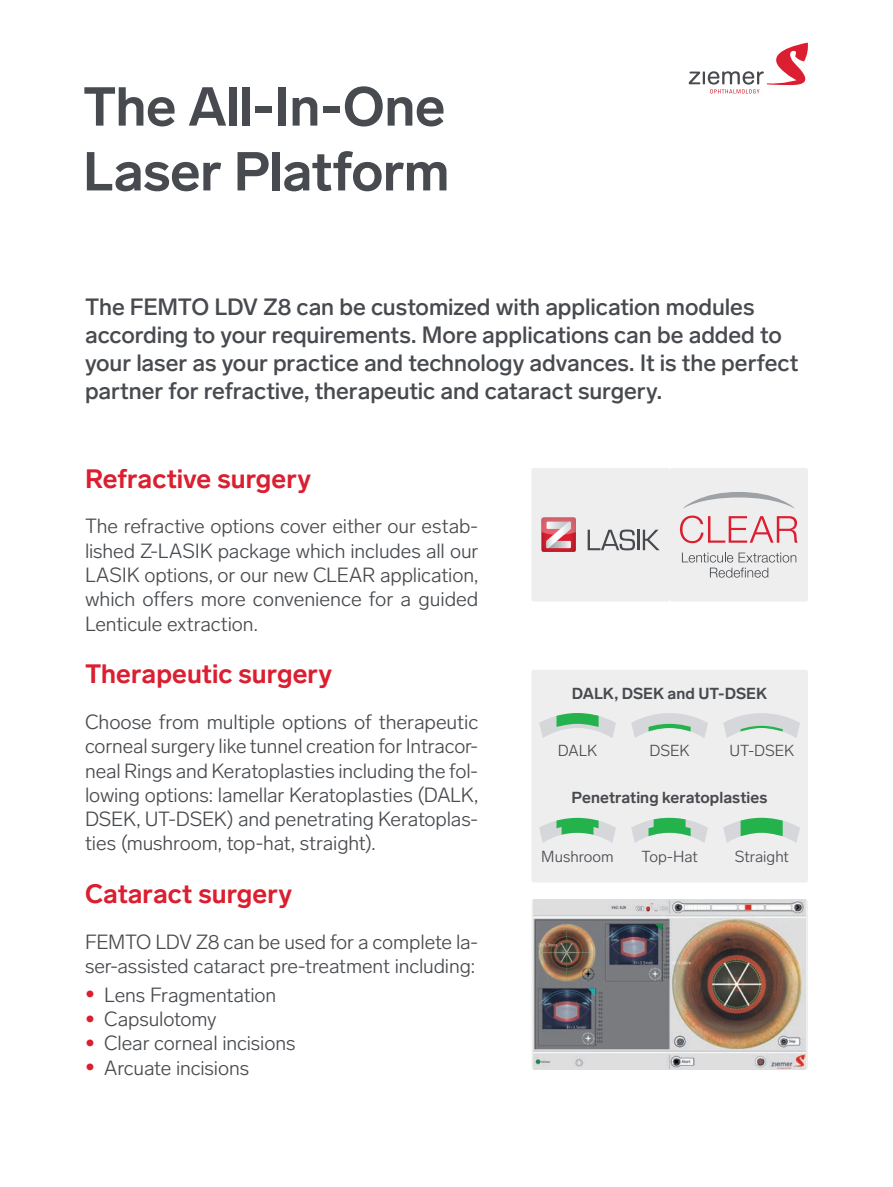
<style>
.page{position:relative;width:893px;height:1187px;background:#fff}
.page>*{position:absolute;margin:0;border:0;box-sizing:border-box;transform-origin:0 0}
.t1{font:700 54px/64.8px "Lab Grotesque";letter-spacing:-.01em;color:#474a4e}
.t2{font:700 26.25px "Lab Grotesque";letter-spacing:.005em;color:#db1e30}
.t3{font:500 23.25px/27.9px "Lab Grotesque";letter-spacing:-.005em;color:#474a4e}
.t4{font:300 20.25px/24.3px "Lab Grotesque";letter-spacing:-.005em;color:#474a4e;text-align:justify}
.t5{font:700 15.75px "Lab Grotesque";letter-spacing:.005em;color:#474a4e}
.t6{font:300 15.75px "Lab Grotesque";color:#474a4e}
.s1{color:#db1e30}
</style>
<div class="page">
<div style="left:670px;top:468px;width:138px;height:133px;background:#eeeeef;border-radius:2px"></div>
<svg style="left:680px;top:515px;width:118px;height:28px"></svg>
<svg style="left:683px;top:492px;width:111px;height:16px"></svg>
<svg style="left:682px;top:552px;width:114px;height:25px"></svg>
<div style="left:531px;top:468px;width:139px;height:133px;background:#eeeeef;border-radius:2px"></div>
<svg style="left:542px;top:517px;width:34px;height:35px"></svg>
<svg style="left:542px;top:517px;width:34px;height:31px"></svg>
<svg style="left:588px;top:529px;width:47px;height:21px"></svg>
<hr style="left:637px;top:529px;width:2px;height:21px;background:#474a4e">
<svg style="left:643px;top:529px;width:17px;height:21px"></svg>
<img style="left:534px;top:899px;width:272px;height:170px">
<div style="left:531px;top:669px;width:277px;height:213px;background:#eeeeef;border-radius:2px"></div>
<svg style="left:539px;top:713px;width:77px;height:25px"></svg>
<svg style="left:539px;top:817px;width:77px;height:26px"></svg>
<svg style="left:631px;top:713px;width:77px;height:25px"></svg>
<svg style="left:631px;top:817px;width:77px;height:26px"></svg>
<svg style="left:723px;top:713px;width:77px;height:25px"></svg>
<svg style="left:723px;top:817px;width:77px;height:26px"></svg>
<svg style="left:689px;top:43px;width:119px;height:50px"></svg>
<h1 class="t1" style="left:83px;top:72px;width:368px">The All-In-One<br>Laser Platform</h1>
<p class="t3" style="left:85px;top:292px;width:715px">The FEMTO LDV Z8 can be customized with application modules according to your requirements. More applications can be added to your laser as your practice and technology advances. It is the perfect partner for refractive, therapeutic and cataract surgery.</p>
<p class="t2" style="left:85px;top:460px;width:228px">Refractive surgery</p>
<p class="t4" style="left:85px;top:513px;width:395px">The refractive options cover either our estab&shy;lished Z-LASIK package which includes all our LASIK options, or our new CLEAR application, which offers more convenience for a guided Lenticule extraction.</p>
<p class="t2" style="left:85px;top:656px;width:249px">Therapeutic surgery</p>
<p class="t4" style="left:85px;top:709px;width:395px">Choose from multiple options of therapeutic corneal surgery like tunnel creation for Intracor&shy;neal Rings and Keratoplasties including the fol&shy;lowing options: lamellar Keratoplasties (DALK, DSEK, UT-DSEK) and penetrating Keratoplas&shy;ties (mushroom, top-hat, straight).</p>
<p class="t2" style="left:85px;top:875px;width:209px">Cataract surgery</p>
<p class="t4" style="left:85px;top:929px;width:395px">FEMTO LDV Z8 can be used for a complete la&shy;ser-assisted cataract pre-treatment including:</p>
<p class="t4" style="left:85px;top:981px;width:193px"><span class="s1">•</span> Lens Fragmentation</p>
<p class="t4" style="left:85px;top:1006px;width:133px"><span class="s1">•</span> Capsulotomy</p>
<p class="t4" style="left:85px;top:1030px;width:212px"><span class="s1">•</span> Clear corneal incisions</p>
<p class="t4" style="left:85px;top:1054px;width:166px"><span class="s1">•</span> Arcuate incisions</p>
<p class="t5" style="left:572px;top:683px;width:197px">DALK, DSEK and UT-DSEK</p>
<p class="t6" style="left:558px;top:740px;width:41px">DALK</p>
<p class="t6" style="left:650px;top:740px;width:41px">DSEK</p>
<p class="t6" style="left:730px;top:740px;width:66px">UT-DSEK</p>
<p class="t5" style="left:571px;top:786px;width:198px">Penetrating keratoplasties</p>
<p class="t6" style="left:541px;top:845px;width:74px">Mushroom</p>
<p class="t6" style="left:641px;top:845px;width:58px">Top-Hat</p>
<p class="t6" style="left:735px;top:845px;width:56px">Straight</p>
</div>
